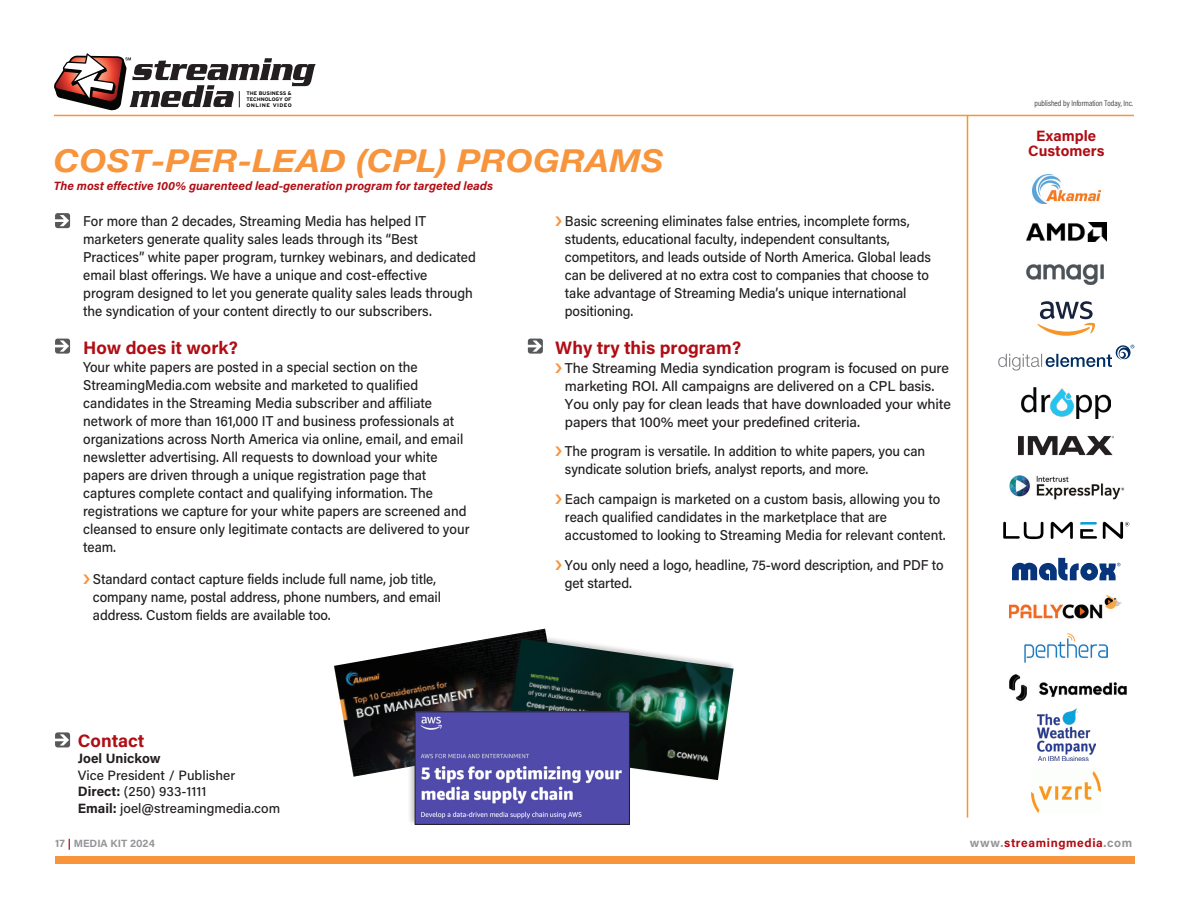
<style>
.page{position:relative;width:1188px;height:918px;background:#fff}
.page>*{position:absolute;margin:0;border:0;box-sizing:border-box;transform-origin:0 0}
.t1{font:italic 700 31.5px "Helvetica Neue";letter-spacing:.01em;color:#f7943c;scale:1.1 1}
.t2{font:700 18px "Acumin Pro";color:#b00d15}
.t3{font:700 15px "Acumin Pro";color:#b00d15}
.t4{font:500 14.25px/18px "Acumin Pro";letter-spacing:-.01em;color:#231f20;scale:.95 1}
.t5{font:500 14.25px/18px "Acumin Pro";letter-spacing:-.01em;color:#231f20}
.t6{font:500 13.5px/16.5px "Acumin Pro";color:#231f20}
.t7{font:italic 700 12px "Acumin Pro";color:#b00d15}
.t8{font:700 12px "Acumin Pro";letter-spacing:.05em;color:#b00d15}
.t9{font:700 10.5px "Acumin Pro";color:#939598}
.t10{font:300 8.25px "Acumin Pro Cond";color:#231f20}
.t11{font:700 5.1px/6.1px "Interstate";color:#040504;text-align:justify;scale:1.05 1}
.s1{font-weight:700}
.s2{color:#b00d15}
.s3{color:#939598}
</style>
<div class="page">
<div style="left:55px;top:857px;width:1080px;height:7px;background:#f7943c"></div>
<hr style="left:54px;top:115px;width:1080px;height:1px;background:#f7943c">
<svg style="left:54px;top:53px;width:262px;height:57px"></svg>
<img style="left:334px;top:629px;width:212px;height:148px">
<svg style="left:55px;top:213px;width:15px;height:15px"></svg>
<svg style="left:55px;top:339px;width:15px;height:15px"></svg>
<svg style="left:528px;top:339px;width:15px;height:15px"></svg>
<svg style="left:55px;top:732px;width:15px;height:15px"></svg>
<div style="left:499px;top:632px;width:236px;height:149px;background:#231f20;opacity:.25"></div>
<img style="left:506px;top:639px;width:228px;height:141px">
<div style="left:407px;top:704px;width:224px;height:122px;background:#231f20;opacity:.25"></div>
<img style="left:417px;top:714px;width:211px;height:109px">
<div style="left:415px;top:712px;width:215px;height:113px;border:1px solid #231f20"></div>
<img style="left:1033px;top:175px;width:67px;height:29px">
<svg style="left:1038px;top:301px;width:57px;height:35px"></svg>
<img style="left:1009px;top:475px;width:116px;height:25px">
<svg style="left:1012px;top:558px;width:108px;height:23px"></svg>
<img style="left:1009px;top:595px;width:113px;height:24px">
<img style="left:1025px;top:634px;width:83px;height:29px">
<img style="left:1009px;top:674px;width:118px;height:27px">
<hr style="left:967px;top:115px;width:1px;height:703px;background:#f79723">
<img style="left:1026px;top:264px;width:78px;height:21px">
<img style="left:1026px;top:222px;width:81px;height:19px">
<svg style="left:998px;top:345px;width:136px;height:26px"></svg>
<img style="left:1019px;top:435px;width:95px;height:21px">
<svg style="left:1003px;top:522px;width:40px;height:17px"></svg>
<svg style="left:1051px;top:522px;width:22px;height:17px"></svg>
<svg style="left:1080px;top:522px;width:17px;height:17px"></svg>
<svg style="left:1103px;top:522px;width:26px;height:17px"></svg>
<img style="left:1037px;top:709px;width:58px;height:51px">
<img style="left:1032px;top:771px;width:69px;height:42px">
<img style="left:1022px;top:387px;width:89px;height:31px">
<p class="t11" style="left:246px;top:90px;width:45px">THE BUSINESS &amp; TECHNOLOGY OF ONLINE VIDEO</p>
<p class="t10" style="left:1035px;top:98px;width:100px">published by Information Today, Inc.</p>
<p class="t1" style="left:54px;top:136px;width:556px">COST-PER-LEAD (CPL) PROGRAMS</p>
<p class="t7" style="left:54px;top:177px;width:441px">The most effective 100% guarenteed lead-generation program for targeted leads</p>
<p class="t4" style="left:83px;top:212px;width:415px">For more than 2 decades, Streaming Media has helped IT marketers generate quality sales leads through its “Best Practices” white paper program, turnkey webinars, and dedicated email blast offerings. We have a unique and cost-effective program designed to let you generate quality sales leads through the syndication of your content directly to our subscribers.</p>
<p class="t2" style="left:83px;top:335px;width:156px">How does it work?</p>
<p class="t4" style="left:83px;top:357px;width:408px">Your white papers are posted in a special section on the StreamingMedia.com website and marketed to qualified candidates in the Streaming Media subscriber and affiliate network of more than 161,000 IT and business professionals at organizations across North America via online, email, and email newsletter advertising. All requests to download your white papers are driven through a unique registration page that captures complete contact and qualifying information. The registrations we capture for your white papers are screened and cleansed to ensure only legitimate contacts are delivered to your team.</p>
<p class="t4" style="left:93px;top:570px;width:368px">Standard contact capture fields include full name, job title, company name, postal address, phone numbers, and email address. Custom fields are available too.</p>
<p class="t4" style="left:565px;top:212px;width:387px">Basic screening eliminates false entries, incomplete forms, students, educational faculty, independent consultants, competitors, and leads outside of North America. Global leads can be delivered at no extra cost to companies that choose to take advantage of Streaming Media’s unique international positioning.</p>
<p class="t2" style="left:555px;top:335px;width:187px">Why try this program?</p>
<p class="t5" style="left:565px;top:358px;width:388px">The Streaming Media syndication program is focused on pure marketing ROI. All campaigns are delivered on a CPL basis.<br>You only pay for clean leads that have downloaded your white papers that 100% meet your predefined criteria.</p>
<p class="t4" style="left:565px;top:442px;width:381px">The program is versatile. In addition to white papers, you can syndicate solution briefs, analyst reports, and more.</p>
<p class="t4" style="left:565px;top:490px;width:402px">Each campaign is marketed on a custom basis, allowing you to reach qualified candidates in the marketplace that are accustomed to looking to Streaming Media for relevant content.</p>
<p class="t4" style="left:565px;top:555px;width:400px">You only need a logo, headline, 75-word description, and PDF to get started.</p>
<p class="t2" style="left:78px;top:728px;width:68px">Contact</p>
<p class="t6" style="left:78px;top:750px;width:159px"><span class="s1">Joel Unickow<br></span>Vice President / Publisher</p>
<p class="t6" style="left:78px;top:783px;width:130px"><span class="s1">Direct:</span> (250) 933-1111</p>
<p class="t6" style="left:78px;top:799px;width:204px"><span class="s1">Email:</span> joel@streamingmedia.com</p>
<p class="t3" style="left:1036px;top:125px;width:62px">Example</p>
<p class="t3" style="left:1028px;top:141px;width:78px">Customers</p>
<p class="t9" style="left:55px;top:836px;width:101px">17 <span class="s2">|</span> MEDIA KIT 2024</p>
<p class="t8" style="left:970px;top:834px;width:164px"><span class="s3">www.</span>streamingmedia<span class="s3">.com</span></p>
</div>
